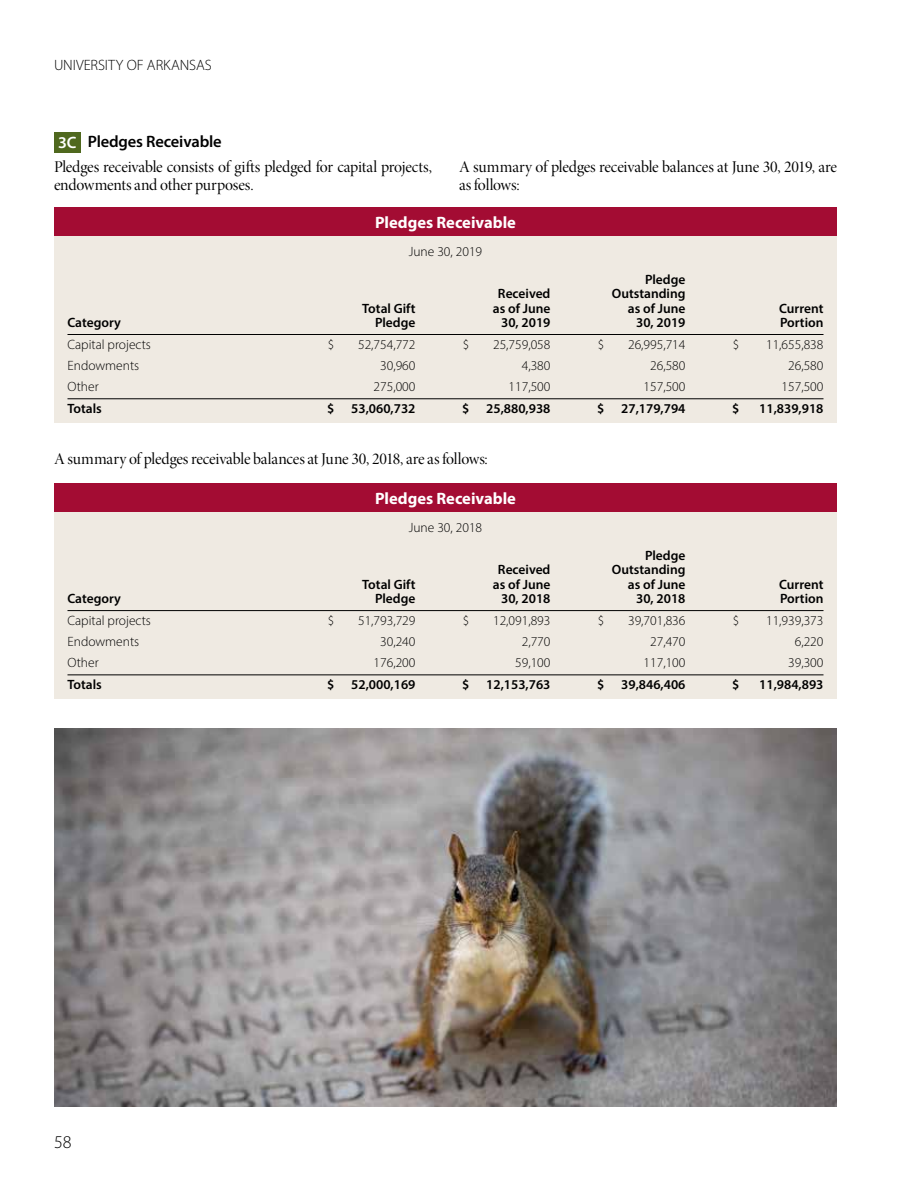
<style>
.page{position:relative;width:918px;height:1188px;background:#fff}
.page>*{position:absolute;margin:0;border:0;box-sizing:border-box;transform-origin:0 0}
.t1{font:300 18px "Myriad Pro";color:#000}
.t2{font:16.5px/18px "Minion Pro Disp";letter-spacing:-.01em;color:#000}
.t3{font:700 16.5px "Myriad Pro";color:#fff}
.t4{font:600 16.5px "Myriad Pro";letter-spacing:-.01em;color:#000}
.t5{font:600 16.5px "Myriad Pro";color:#fff}
.t6{font:300 15px "Myriad Pro";color:#000}
.t7{font:600 13.5px "Myriad Pro";color:#000}
.t8{font:300 13.5px "Myriad Pro";color:#000}
</style>
<div class="page">
<div style="left:54px;top:132px;width:27px;height:21px;background:#4f681e"></div>
<div style="left:54px;top:208px;width:783px;height:214px;background:#efeae2"></div>
<div style="left:54px;top:208px;width:783px;height:28px;background:#a30c33"></div>
<hr style="left:68px;top:334px;width:756px;height:1px;background:#000">
<hr style="left:68px;top:398px;width:756px;height:1px;background:#000">
<div style="left:54px;top:484px;width:783px;height:214px;background:#efeae2"></div>
<div style="left:54px;top:484px;width:783px;height:28px;background:#a30c33"></div>
<hr style="left:68px;top:610px;width:756px;height:1px;background:#000">
<hr style="left:68px;top:674px;width:756px;height:1px;background:#000">
<img style="left:54px;top:728px;width:783px;height:379px">
<p class="t6" style="left:54px;top:56px;width:159px">UNIVERSITY OF ARKANSAS</p>
<p class="t4" style="left:88px;top:131px;width:135px">Pledges Receivable</p>
<p class="t2" style="left:54px;top:158px;width:379px">Pledges receivable consists of gifts pledged for capital projects, endowments and other purposes.</p>
<p class="t2" style="left:459px;top:158px;width:380px">A summary of pledges receivable balances at June 30, 2019, are as follows:</p>
<p class="t5" style="left:58px;top:132px;width:20px">3C</p>
<p class="t3" style="left:375px;top:211px;width:142px">Pledges Receivable</p>
<p class="t8" style="left:409px;top:243px;width:75px">June 30, 2019</p>
<p class="t7" style="left:645px;top:271px;width:42px">Pledge</p>
<p class="t7" style="left:498px;top:285px;width:54px">Received</p>
<p class="t7" style="left:612px;top:285px;width:75px">Outstanding</p>
<p class="t7" style="left:362px;top:300px;width:55px">Total Gift</p>
<p class="t7" style="left:493px;top:300px;width:59px">as of June</p>
<p class="t7" style="left:628px;top:300px;width:59px">as of June</p>
<p class="t7" style="left:779px;top:300px;width:46px">Current</p>
<p class="t7" style="left:67px;top:314px;width:55px">Category</p>
<p class="t7" style="left:375px;top:314px;width:42px">Pledge</p>
<p class="t7" style="left:501px;top:314px;width:51px">30, 2019</p>
<p class="t7" style="left:636px;top:314px;width:51px">30, 2019</p>
<p class="t7" style="left:780px;top:314px;width:45px">Portion</p>
<p class="t8" style="left:67px;top:336px;width:85px">Capital projects</p>
<p class="t8" style="left:328px;top:336px;width:8px">$</p>
<p class="t8" style="left:358px;top:336px;width:59px">52,754,772</p>
<p class="t8" style="left:463px;top:336px;width:8px">$</p>
<p class="t8" style="left:493px;top:336px;width:59px">25,759,058</p>
<p class="t8" style="left:598px;top:336px;width:8px">$</p>
<p class="t8" style="left:628px;top:336px;width:59px">26,995,714</p>
<p class="t8" style="left:733px;top:336px;width:8px">$</p>
<p class="t8" style="left:766px;top:336px;width:59px">11,655,838</p>
<p class="t8" style="left:67px;top:357px;width:73px">Endowments</p>
<p class="t8" style="left:380px;top:357px;width:37px">30,960</p>
<p class="t8" style="left:522px;top:357px;width:30px">4,380</p>
<p class="t8" style="left:650px;top:357px;width:37px">26,580</p>
<p class="t8" style="left:788px;top:357px;width:37px">26,580</p>
<p class="t8" style="left:67px;top:379px;width:33px">Other</p>
<p class="t8" style="left:374px;top:379px;width:43px">275,000</p>
<p class="t8" style="left:509px;top:379px;width:43px">117,500</p>
<p class="t8" style="left:644px;top:379px;width:43px">157,500</p>
<p class="t8" style="left:782px;top:379px;width:43px">157,500</p>
<p class="t7" style="left:67px;top:400px;width:36px">Totals</p>
<p class="t7" style="left:327px;top:400px;width:90px">$ 53,060,732</p>
<p class="t7" style="left:462px;top:400px;width:90px">$ 25,880,938</p>
<p class="t7" style="left:597px;top:400px;width:90px">$ 27,179,794</p>
<p class="t7" style="left:732px;top:400px;width:9px">$</p>
<p class="t7" style="left:759px;top:400px;width:66px">11,839,918</p>
<p class="t2" style="left:54px;top:450px;width:435px">A summary of pledges receivable balances at June 30, 2018, are as follows:</p>
<p class="t3" style="left:375px;top:487px;width:142px">Pledges Receivable</p>
<p class="t8" style="left:409px;top:519px;width:75px">June 30, 2018</p>
<p class="t7" style="left:645px;top:547px;width:42px">Pledge</p>
<p class="t7" style="left:498px;top:561px;width:54px">Received</p>
<p class="t7" style="left:612px;top:561px;width:75px">Outstanding</p>
<p class="t7" style="left:362px;top:576px;width:55px">Total Gift</p>
<p class="t7" style="left:493px;top:576px;width:59px">as of June</p>
<p class="t7" style="left:628px;top:576px;width:59px">as of June</p>
<p class="t7" style="left:779px;top:576px;width:46px">Current</p>
<p class="t7" style="left:67px;top:590px;width:55px">Category</p>
<p class="t7" style="left:375px;top:590px;width:42px">Pledge</p>
<p class="t7" style="left:501px;top:590px;width:51px">30, 2018</p>
<p class="t7" style="left:636px;top:590px;width:51px">30, 2018</p>
<p class="t7" style="left:780px;top:590px;width:45px">Portion</p>
<p class="t8" style="left:67px;top:612px;width:85px">Capital projects</p>
<p class="t8" style="left:328px;top:612px;width:8px">$</p>
<p class="t8" style="left:358px;top:612px;width:59px">51,793,729</p>
<p class="t8" style="left:463px;top:612px;width:8px">$</p>
<p class="t8" style="left:493px;top:612px;width:59px">12,091,893</p>
<p class="t8" style="left:598px;top:612px;width:8px">$</p>
<p class="t8" style="left:628px;top:612px;width:59px">39,701,836</p>
<p class="t8" style="left:733px;top:612px;width:8px">$</p>
<p class="t8" style="left:766px;top:612px;width:59px">11,939,373</p>
<p class="t8" style="left:67px;top:633px;width:73px">Endowments</p>
<p class="t8" style="left:380px;top:633px;width:37px">30,240</p>
<p class="t8" style="left:522px;top:633px;width:30px">2,770</p>
<p class="t8" style="left:650px;top:633px;width:37px">27,470</p>
<p class="t8" style="left:795px;top:633px;width:30px">6,220</p>
<p class="t8" style="left:67px;top:655px;width:33px">Other</p>
<p class="t8" style="left:374px;top:655px;width:43px">176,200</p>
<p class="t8" style="left:515px;top:655px;width:37px">59,100</p>
<p class="t8" style="left:644px;top:655px;width:43px">117,100</p>
<p class="t8" style="left:788px;top:655px;width:37px">39,300</p>
<p class="t7" style="left:67px;top:676px;width:36px">Totals</p>
<p class="t7" style="left:327px;top:676px;width:90px">$ 52,000,169</p>
<p class="t7" style="left:462px;top:676px;width:90px">$ 12,153,763</p>
<p class="t7" style="left:597px;top:676px;width:90px">$ 39,846,406</p>
<p class="t7" style="left:732px;top:676px;width:9px">$</p>
<p class="t7" style="left:759px;top:676px;width:66px">11,984,893</p>
<h1 class="t1" style="left:54px;top:1131px;width:19px">58</h1>
</div>
